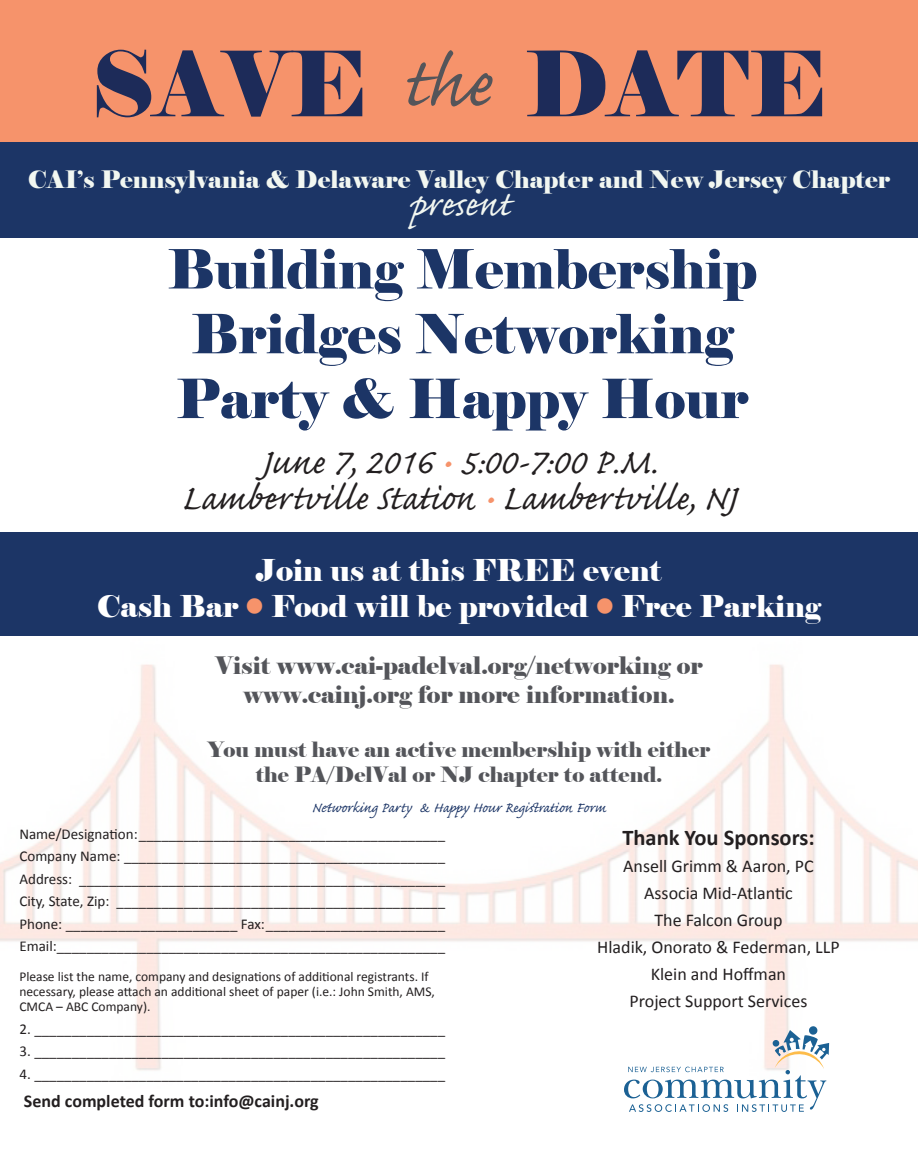
<style>
.page{position:relative;width:918px;height:1161px;background:#fff}
.page>*{position:absolute;margin:0;border:0;box-sizing:border-box;transform-origin:0 0}
.t1{font:90px "Elephant";color:#1d2b59}
.t2{font:90px "Caflisch Script Pro";color:#54555a}
.t3{font:54px/64.8px "Elephant";color:#1c3566}
.t4{font:45px "Caflisch Script Pro";letter-spacing:.005em;color:#231f20}
.t5{font:45px "Caflisch Script Pro";letter-spacing:.005em;color:#f2f7f1}
.t6{font:30px "Elephant";color:#fff}
.t7{font:24px "Elephant";color:#54555a}
.t8{font:24px "Elephant";color:#f2f7f1}
.t9{font:700 22.5px "Calibri";color:#231f20}
.t10{font:21px/25.2px "Elephant";color:#54555a;text-align:center}
.t11{font:18px "Calibri";color:#231f20}
.t12{font:18px "Caflisch Script Pro";color:#1c3566}
.t13{font:700 18px "Calibri";color:#231f20}
.t14{font:15px "Calibri";color:#231f20}
.t15{font:13.5px/15px "Calibri";color:#231f20}
.s1{color:#f6936b}
</style>
<div class="page">
<div style="left:0;top:0;width:918px;height:146px;background:#f6936b"></div>
<div style="left:0;top:142px;width:918px;height:95px;background:#1c3566"></div>
<img style="left:0;top:664px;width:918px;height:407px">
<svg style="left:624px;top:1026px;width:205px;height:86px"></svg>
<div style="left:587px;top:946px;width:63px;height:26px;background:#fff"></div>
<div style="left:0;top:532px;width:918px;height:104px;background:#1c3566"></div>
<p class="t1" style="left:91px;top:28px;width:278px">SAVE</p>
<p class="t1" style="left:525px;top:28px;width:304px">DATE</p>
<p class="t2" style="left:404px;top:37px;width:88px">the</p>
<p class="t8" style="left:28px;top:164px;width:864px">CAI’s Pennsylvania &amp; Delaware Valley Chapter and New Jersey Chapter</p>
<p class="t5" style="left:408px;top:180px;width:104px">present</p>
<p class="t3" style="left:167px;top:238px;width:591px">Building Membership<br>Bridges Networking<br>Party &amp; Happy Hour</p>
<p class="t4" style="left:261px;top:439px;width:398px">June 7, 2016 <span class="s1">•</span> 5:00-7:00 P.M.</p>
<p class="t4" style="left:182px;top:475px;width:556px">Lambertville Station <span class="s1">•</span> Lambertville, NJ</p>
<p class="t6" style="left:256px;top:551px;width:407px">Join us at this FREE event</p>
<p class="t6" style="left:97px;top:587px;width:726px">Cash Bar <span class="s1">•</span> Food will be provided <span class="s1">•</span> Free Parking</p>
<p class="t7" style="left:215px;top:650px;width:489px">Visit www.cai-padelval.org/networking or</p>
<p class="t7" style="left:243px;top:679px;width:433px">www.cainj.org for more information.</p>
<p class="t10" style="left:208px;top:737px;width:504px">You must have an active membership with either the PA/DelVal or NJ chapter to attend.</p>
<p class="t12" style="left:312px;top:798px;width:296px">Networking Party &amp; Happy Hour Registration Form</p>
<p class="t14" style="left:19px;top:824px;width:427px">Name/Designation:_________________________________________</p>
<p class="t14" style="left:19px;top:847px;width:427px">Company Name: ___________________________________________</p>
<p class="t14" style="left:19px;top:869px;width:427px">Address: _________________________________________________</p>
<p class="t14" style="left:19px;top:892px;width:427px">City, State, Zip: ____________________________________________</p>
<p class="t14" style="left:19px;top:914px;width:427px">Phone: _______________________ Fax:________________________</p>
<p class="t14" style="left:19px;top:937px;width:427px">Email:____________________________________________________</p>
<p class="t15" style="left:19px;top:970px;width:417px">Please list the name, company and designations of additional registrants. If necessary, please attach an additional sheet of paper (i.e.: John Smith, AMS,<br>CMCA – ABC Company).</p>
<p class="t14" style="left:19px;top:1019px;width:427px">2. _______________________________________________________</p>
<p class="t14" style="left:19px;top:1042px;width:427px">3. _______________________________________________________</p>
<p class="t14" style="left:19px;top:1064px;width:427px">4. _______________________________________________________</p>
<p class="t13" style="left:24px;top:1090px;width:296px">Send completed form to:info@cainj.org</p>
<p class="t9" style="left:622px;top:823px;width:194px">Thank You Sponsors:</p>
<p class="t11" style="left:623px;top:854px;width:192px">Ansell Grimm &amp; Aaron, PC</p>
<p class="t11" style="left:644px;top:881px;width:150px">Associa Mid-Atlantic</p>
<p class="t11" style="left:654px;top:908px;width:130px">The Falcon Group</p>
<p class="t11" style="left:597px;top:935px;width:244px">Hladik, Onorato &amp; Federman, LLP</p>
<p class="t11" style="left:651px;top:962px;width:137px">Klein and Hoffman</p>
<p class="t11" style="left:630px;top:989px;width:179px">Project Support Services</p>
</div>
